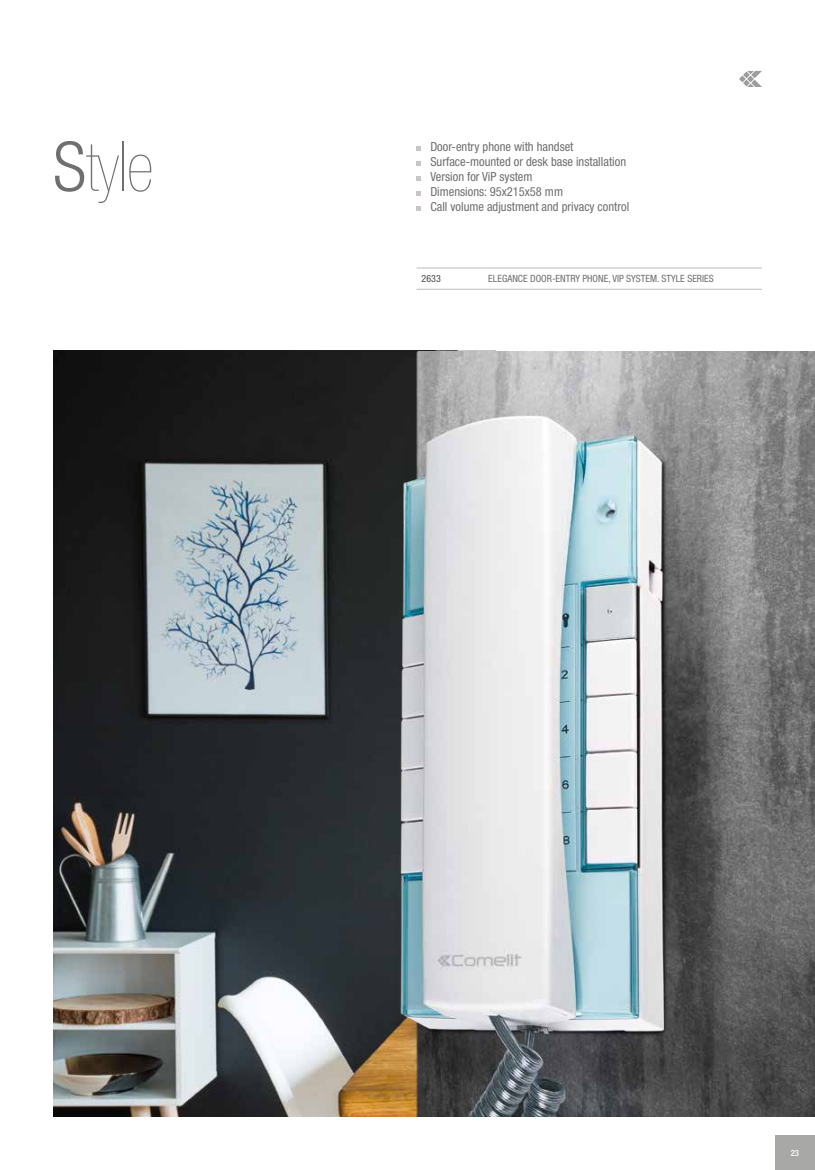
<style>
.page{position:relative;width:815px;height:1170px;background:#fff}
.page>*{position:absolute;margin:0;border:0;box-sizing:border-box;transform-origin:0 0}
.t1{font:200 condensed 68.75px "Helvetica Neue LTW1 G";color:#706f6f}
.t2{font:condensed 12.5px/15px "Helvetica Neue LTW1 G";color:#706f6f}
.t3{font:condensed 10px "Helvetica Neue LTW1 G";color:#706f6f}
.t4{font:condensed 10px "Helvetica Neue LTW1 G";color:#4a4a49}
.t5{font:500 condensed 8.75px "Helvetica Neue LTW1 G";color:#fff}
.s1{font-weight:300}
</style>
<div class="page">
<img style="left:53px;top:351px;width:308px;height:765px">
<img style="left:361px;top:351px;width:454px;height:765px">
<svg style="left:739px;top:75px;width:7px;height:7px"></svg>
<svg style="left:743px;top:80px;width:7px;height:6px"></svg>
<svg style="left:743px;top:71px;width:7px;height:7px"></svg>
<svg style="left:747px;top:71px;width:15px;height:16px"></svg>
<svg style="left:417px;top:146px;width:4px;height:5px"></svg>
<svg style="left:417px;top:161px;width:4px;height:5px"></svg>
<svg style="left:417px;top:176px;width:4px;height:5px"></svg>
<svg style="left:417px;top:191px;width:4px;height:5px"></svg>
<svg style="left:417px;top:206px;width:4px;height:5px"></svg>
<hr style="left:417px;top:268px;width:66px;height:1px;background:#bcbcbc">
<hr style="left:483px;top:268px;width:279px;height:1px;background:#bcbcbc">
<hr style="left:417px;top:289px;width:66px;height:1px;background:#bcbcbc">
<hr style="left:483px;top:289px;width:279px;height:1px;background:#bcbcbc">
<div style="left:775px;top:1135px;width:40px;height:34px;background:#a8a8a7"></div>
<h1 class="t1" style="left:53px;top:127px;width:102px"><span class="s1">S</span>tyle</h1>
<p class="t2" style="left:430px;top:139px;width:200px">Door-entry phone with handset Surface-mounted or desk base installation Version for ViP system<br>Dimensions: 95x215x58 mm<br>Call volume adjustment and privacy control</p>
<p class="t4" style="left:422px;top:273px;width:21px">2633</p>
<p class="t3" style="left:488px;top:273px;width:227px">ELEGANCE DOOR-ENTRY PHONE, VIP SYSTEM. STYLE SERIES</p>
<p class="t5" style="left:791px;top:1147px;width:10px">23</p>
</div>
